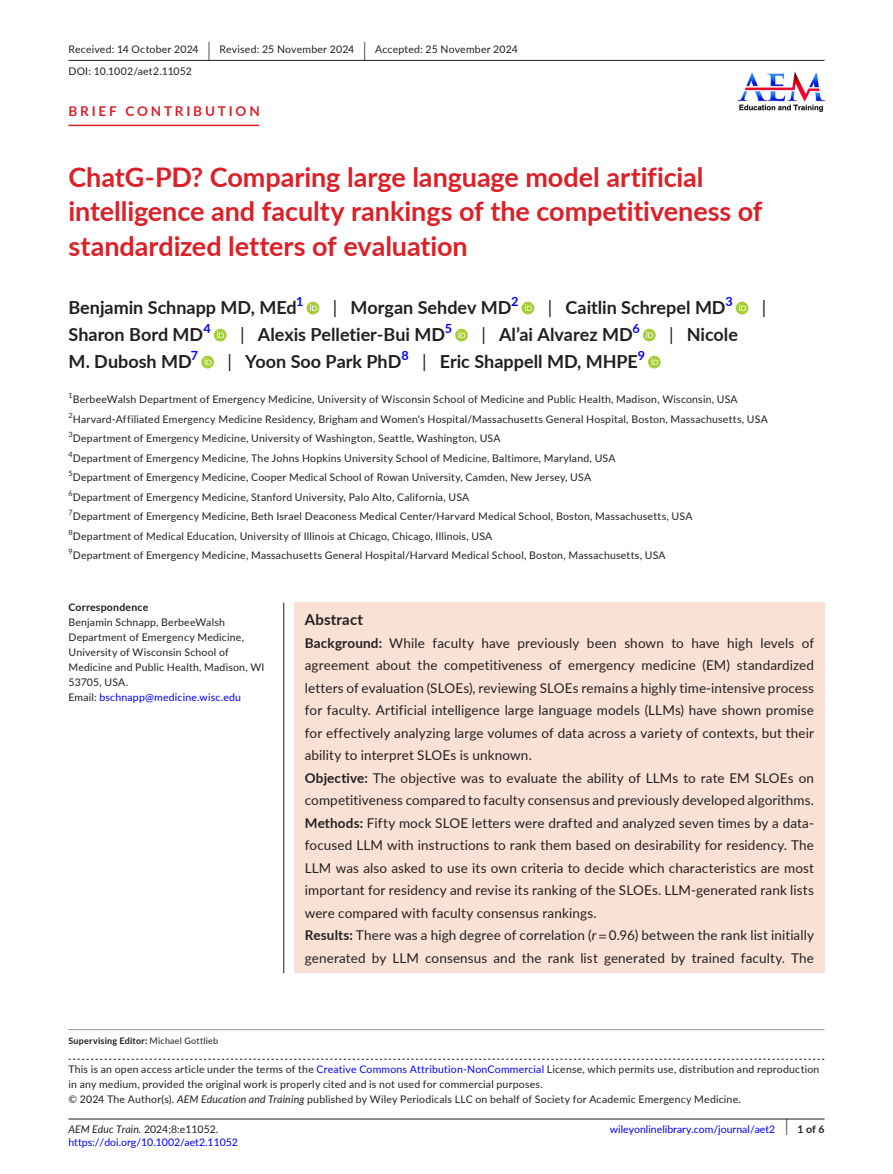
<style>
.page{position:relative;width:893px;height:1174px;background:#fff}
.page>*{position:absolute;margin:0;border:0;box-sizing:border-box;transform-origin:0 0}
.t1{font:700 27px/34.5px "Lato";color:#dc2027}
.t2{font:700 18px "Lato";color:#231f20}
.t3{font:18px "Lato";color:#231f20}
.t4{font:700 15px "Lato";letter-spacing:.015em;color:#231f20}
.t5{font:13.5px/22.5px "Lato";letter-spacing:.01em;color:#231f20}
.t6{font:700 13.5px "Lato";letter-spacing:.21em;color:#dc2027}
.t7{font:700 12.6px "Lato";color:#00f}
.t8{font:10.5px/19.5px "Lato";letter-spacing:.02em;color:#231f20}
.t9{font:10.5px "Lato";color:#00f}
.t10{font:10.5px "Lato";color:#231f20}
.t11{font:700 10.5px "Lato";letter-spacing:.02em;color:#231f20}
.t12{font:700 9px "Lato";letter-spacing:.025em;color:#231f20}
.t13{font:7.35px "Lato";color:#231f20}
.s1{font-size:19.65px}
.s2{font-weight:400}
.s3{color:#00f}
.s4{font-weight:700}
.s5{font-style:italic}
.s6{font-family:"STIX";font-style:italic}
.s7{font-weight:400;font-size:17.4px}
</style>
<div class="page">
<hr style="left:68px;top:1118px;width:756px;height:1px;background:#231f20">
<img style="left:737px;top:71px;width:87px;height:41px">
<hr style="left:68px;top:60px;width:756px;height:1px;background:#231f20">
<hr style="left:68px;top:125px;width:191px;height:1px;background:#dc2027">
<div style="left:307px;top:302px;width:12px;height:12px;background:#a5cd39;border-radius:50%"></div>
<svg style="left:310px;top:304px;width:7px;height:7px"></svg>
<div style="left:521px;top:302px;width:13px;height:12px;background:#a5cd39;border-radius:50%"></div>
<svg style="left:525px;top:304px;width:7px;height:7px"></svg>
<div style="left:736px;top:302px;width:12px;height:12px;background:#a5cd39;border-radius:50%"></div>
<svg style="left:739px;top:304px;width:7px;height:7px"></svg>
<svg style="left:214px;top:329px;width:13px;height:12px"></svg>
<svg style="left:217px;top:331px;width:7px;height:7px"></svg>
<svg style="left:455px;top:329px;width:13px;height:12px"></svg>
<svg style="left:458px;top:331px;width:7px;height:7px"></svg>
<div style="left:643px;top:329px;width:13px;height:12px;background:#a5cd39;border-radius:50%"></div>
<svg style="left:646px;top:331px;width:7px;height:7px"></svg>
<svg style="left:201px;top:356px;width:13px;height:12px"></svg>
<svg style="left:205px;top:358px;width:7px;height:7px"></svg>
<svg style="left:648px;top:356px;width:13px;height:12px"></svg>
<svg style="left:651px;top:358px;width:7px;height:7px"></svg>
<svg style="left:68px;top:1058px;width:756px;height:1px"></svg>
<hr style="left:68px;top:1029px;width:756px;height:1px;background:#939598">
<div style="left:294px;top:602px;width:530px;height:371px;background:#fae1d6"></div>
<hr style="left:283px;top:602px;width:1px;height:371px;background:#231f20">
<p class="t8" style="left:68px;top:38px;width:451px;line-height:21.8px">Received: 14 October 2024 <span class="s1">|</span> Revised: 25 November 2024 <span class="s1">|</span> Accepted: 25 November 2024<br>DOI: 10.1002/aet2.11052</p>
<p class="t6" style="left:68px;top:101px;width:193px">BRIEF CONTRIBUTION</p>
<h1 class="t1" style="left:68px;top:159px;width:696px">ChatG-PD? Comparing large language model artificial intelligence and faculty rankings of the competitiveness of standardized letters of evaluation</h1>
<h2 class="t2" style="left:68px;top:295px;width:230px">Benjamin Schnapp MD, MEd</h2>
<p class="t7" style="left:296px;top:292px;width:9px">1</p>
<h2 class="t2" style="left:333px;top:295px;width:180px"><span class="s2">|</span> Morgan Sehdev MD</h2>
<p class="t7" style="left:511px;top:292px;width:9px">2</p>
<h2 class="t2" style="left:548px;top:295px;width:179px"><span class="s2">|</span> Caitlin Schrepel MD</h2>
<p class="t7" style="left:725px;top:292px;width:9px">3</p>
<h2 class="t3" style="left:762px;top:295px;width:6px">|</h2>
<h2 class="t2" style="left:68px;top:322px;width:136px">Sharon Bord MD</h2>
<p class="t7" style="left:204px;top:319px;width:9px">4</p>
<h2 class="t2" style="left:240px;top:322px;width:207px"><span class="s2">|</span> Alexis Pelletier-Bui MD</h2>
<p class="t7" style="left:445px;top:319px;width:9px">5</p>
<h2 class="t2" style="left:481px;top:322px;width:153px"><span class="s2">|</span> Al’ai Alvarez MD</h2>
<p class="t7" style="left:633px;top:319px;width:9px">6</p>
<h2 class="t2" style="left:669px;top:322px;width:70px"><span class="s2">|</span> Nicole</h2>
<h2 class="t2" style="left:68px;top:349px;width:125px">M. Dubosh MD</h2>
<p class="t7" style="left:191px;top:346px;width:9px">7</p>
<h2 class="t2" style="left:228px;top:349px;width:175px"><span class="s2">|</span> Yoon Soo Park PhD</h2>
<p class="t7" style="left:401px;top:346px;width:9px">8</p>
<h2 class="t2" style="left:422px;top:349px;width:217px"><span class="s2">|</span> Eric Shappell MD, MHPE</h2>
<p class="t7" style="left:638px;top:346px;width:9px">9</p>
<p class="t13" style="left:68px;top:390px;width:6px">1</p>
<p class="t8" style="left:68px;top:389px;width:701px;text-indent:4px">BerbeeWalsh Department of Emergency Medicine, University of Wisconsin School of Medicine and Public Health, Madison, Wisconsin, USA <sup>2</sup>Harvard-Affiliated Emergency Medicine Residency, Brigham and Women's Hospital/Massachusetts General Hospital, Boston, Massachusetts, USA <sup>3</sup>Department of Emergency Medicine, University of Washington, Seattle, Washington, USA<br><sup>4</sup>Department of Emergency Medicine, The Johns Hopkins University School of Medicine, Baltimore, Maryland, USA<br><sup>5</sup>Department of Emergency Medicine, Cooper Medical School of Rowan University, Camden, New Jersey, USA<br><sup>6</sup>Department of Emergency Medicine, Stanford University, Palo Alto, California, USA<br><sup>7</sup>Department of Emergency Medicine, Beth Israel Deaconess Medical Center/Harvard Medical School, Boston, Massachusetts, USA<br><sup>8</sup>Department of Medical Education, University of Illinois at Chicago, Chicago, Illinois, USA<br><sup>9</sup>Department of Emergency Medicine, Massachusetts General Hospital/Harvard Medical School, Boston, Massachusetts, USA</p>
<p class="t11" style="left:68px;top:599px;width:81px">Correspondence</p>
<p class="t8" style="left:68px;top:614px;width:198px;line-height:15px">Benjamin Schnapp, BerbeeWalsh<br>Department of Emergency Medicine,<br>University of Wisconsin School of<br>Medicine and Public Health, Madison, WI<br>53705, USA.<br>Email: <span class="s3">bschnapp@medicine.wisc.edu</span></p>
<h3 class="t4" style="left:305px;top:608px;width:60px">Abstract</h3>
<p class="t5" style="left:305px;top:631px;width:511px"><span class="s4">Background:</span> While faculty have previously been shown to have high levels of agreement about the competitiveness of emergency medicine (EM) standardized letters of evaluation (SLOEs), reviewing SLOEs remains a highly time-intensive process for faculty. Artificial intelligence large language models (LLMs) have shown promise for effectively analyzing large volumes of data across a variety of contexts, but their ability to interpret SLOEs is unknown.<br><span class="s4">Objective:</span> The objective was to evaluate the ability of LLMs to rate EM SLOEs on competitiveness compared to faculty consensus and previously developed algorithms.<br><span class="s4">Methods:</span> Fifty mock SLOE letters were drafted and analyzed seven times by a data&shy;focused LLM with instructions to rank them based on desirability for residency. The LLM was also asked to use its own criteria to decide which characteristics are most important for residency and revise its ranking of the SLOEs. LLM-generated rank lists were compared with faculty consensus rankings.<br><span class="s4">Results:</span> There was a high degree of correlation (<span class="s5">r</span> <span class="s6">=</span> 0.96) between the rank list initially generated by LLM consensus and the rank list generated by trained faculty. The</p>
<p class="t12" style="left:68px;top:1033px;width:151px">Supervising Editor: <span class="s2">Michael Gottlieb</span></p>
<p class="t8" style="left:68px;top:1061px;width:752px;line-height:15px">This is an open access article under the terms of the <span class="s3">Creative Commons Attribution-NonCommercial</span> License, which permits use, distribution and reproduction in any medium, provided the original work is properly cited and is not used for commercial purposes.<br>© 2024 The Author(s). <span class="s5">AEM Education and Training</span> published by Wiley Periodicals LLC on behalf of Society for Academic Emergency Medicine.</p>
<p class="t10" style="left:68px;top:1121px;width:151px"><span class="s5">AEM Educ Train.</span> 2024;8:e11052.</p>
<p class="t11" style="left:786px;top:1121px;width:40px"><span class="s7">|</span> 1 of 6</p>
<p class="t9" style="left:68px;top:1135px;width:171px">https://doi.org/10.1002/aet2.11052</p>
<p class="t9" style="left:610px;top:1121px;width:167px">wileyonlinelibrary.com/journal/aet2</p>
</div>
